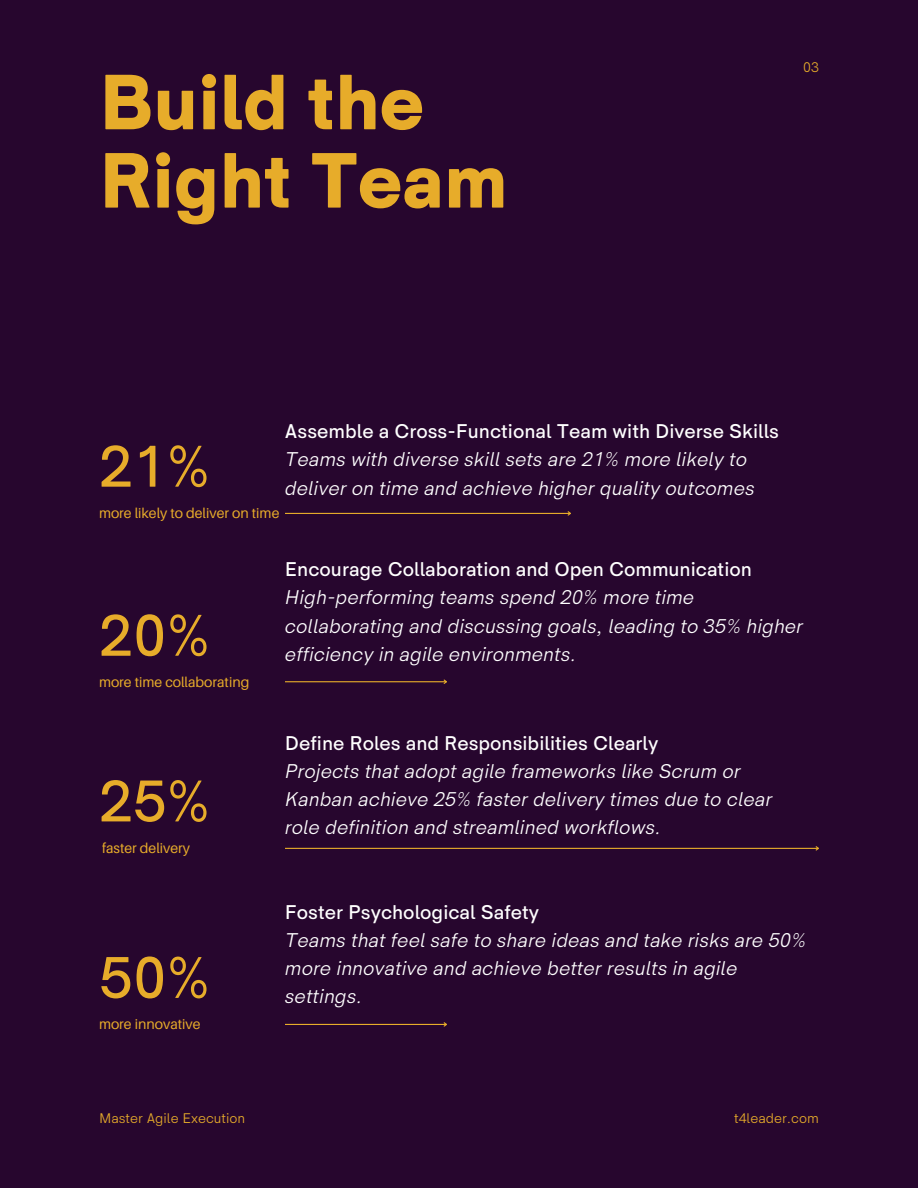
<style>
.page{position:relative;width:918px;height:1188px;background:#27062e}
.page>*{position:absolute;margin:0;border:0;box-sizing:border-box;transform-origin:0 0}
.t1{font:900 79.05px/78.3px "HK Sentiments";color:#e7ac2a}
.t2{font:500 59.25px "HK Sentiments";color:#e7ac2a}
.t3{font:italic 20.1px/28.2px "HK Sentiments";color:#fff}
.t4{font:14.1px "Aileron";color:#e7ac2a}
.t5{font:14.1px "HK Sentiments";color:#e7ac2a}
.s1{font-weight:500;font-style:normal}
</style>
<div class="page">
<hr style="left:285px;top:513px;width:285px;height:1px;background:#e7ac2a">
<svg style="left:567px;top:511px;width:4px;height:5px"></svg>
<hr style="left:285px;top:681px;width:161px;height:1px;background:#e7ac2a">
<svg style="left:443px;top:679px;width:4px;height:5px"></svg>
<hr style="left:285px;top:848px;width:533px;height:1px;background:#e7ac2a">
<svg style="left:815px;top:846px;width:4px;height:5px"></svg>
<hr style="left:285px;top:1024px;width:161px;height:1px;background:#e7ac2a">
<svg style="left:443px;top:1022px;width:4px;height:5px"></svg>
<h1 class="t1" style="left:99px;top:66px;width:410px">Build the<br>Right Team</h1>
<p class="t5" style="left:803px;top:59px;width:17px">03</p>
<p class="t3" style="left:285px;top:418px;width:496px"><span class="s1">Assemble a Cross-Functional Team with Diverse Skills<br></span>Teams with diverse skill sets are 21% more likely to deliver on time and achieve higher quality outcomes</p>
<h3 class="t2" style="left:99px;top:433px;width:113px">21%</h3>
<h2 class="t4" style="left:99px;top:504px;width:182px">more likely to deliver on time</h2>
<p class="t2" style="left:99px;top:602px;width:113px">20%</p>
<p class="t4" style="left:99px;top:673px;width:152px">more time collaborating</p>
<h3 class="t2" style="left:99px;top:768px;width:113px">25%</h3>
<h2 class="t4" style="left:102px;top:839px;width:90px">faster delivery</h2>
<p class="t2" style="left:99px;top:945px;width:113px">50%</p>
<h3 class="t4" style="left:99px;top:1016px;width:103px">more innovative</h3>
<h2 class="t3" style="left:285px;top:556px;width:520px"><span class="s1">Encourage Collaboration and Open Communication </span>High-performing teams spend 20% more time collaborating and discussing goals, leading to 35% higher efficiency in agile environments.</h2>
<p class="t3" style="left:285px;top:730px;width:489px"><span class="s1">Define Roles and Responsibilities Clearly<br></span>Projects that adopt agile frameworks like Scrum or Kanban achieve 25% faster delivery times due to clear role definition and streamlined workflows.</p>
<p class="t3" style="left:285px;top:899px;width:523px"><span class="s1">Foster Psychological Safety<br></span>Teams that feel safe to share ideas and take risks are 50% more innovative and achieve better results in agile settings.</p>
<h3 class="t5" style="left:99px;top:1111px;width:148px">Master Agile Execution</h3>
<h2 class="t5" style="left:734px;top:1111px;width:86px">t4leader.com</h2>
</div>
